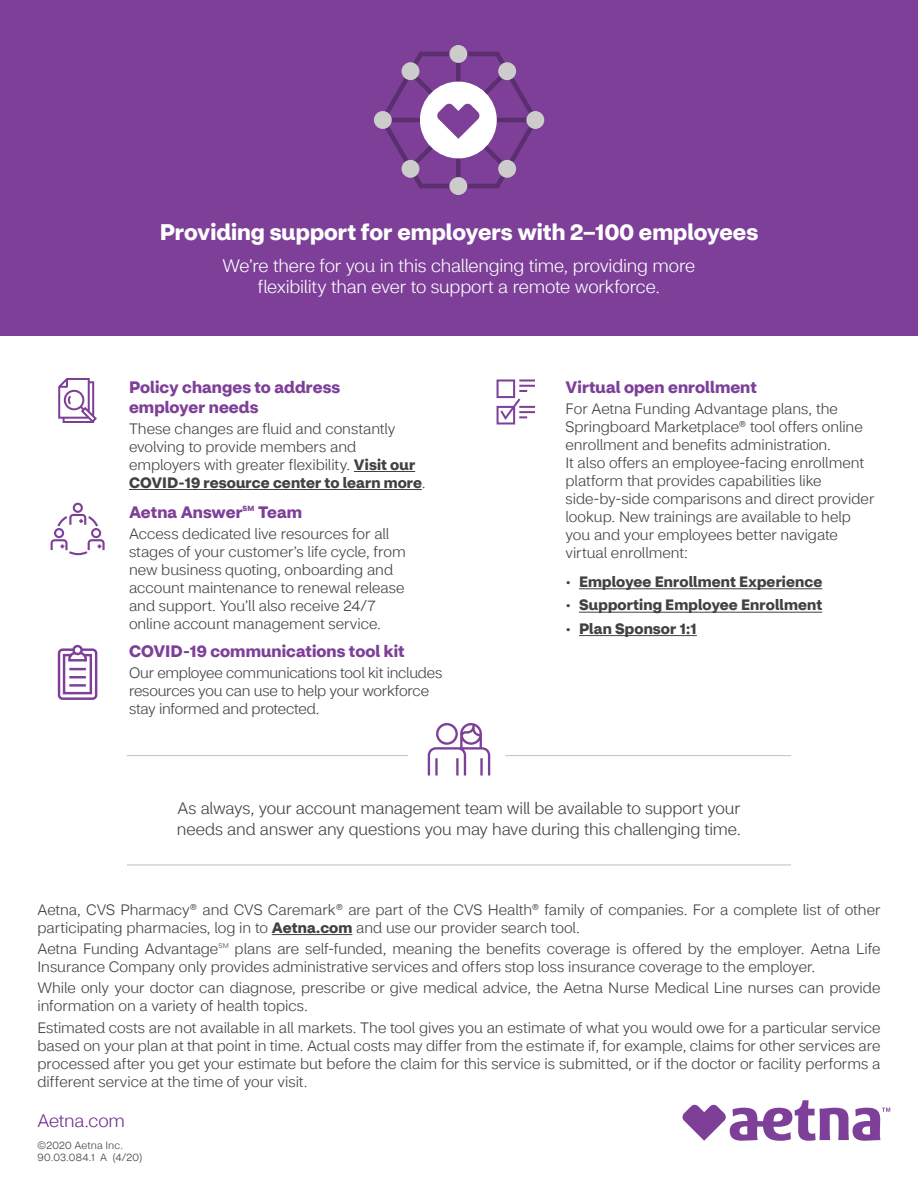
<style>
.page{position:relative;width:918px;height:1188px;background:#fff}
.page>*{position:absolute;margin:0;border:0;box-sizing:border-box;transform-origin:0 0}
.t1{font:700 22.5px "CVS Health Sans";color:#fff}
.t2{font:300 18px/21px "CVS Health Sans";letter-spacing:-.01em;color:#fff;text-align:center}
.t3{font:300 18px "CVS Health Sans";letter-spacing:-.015em;color:#712d91}
.t4{font:300 16.5px/21px "CVS Health Sans";letter-spacing:-.01em;color:#414141}
.t5{font:700 16.5px/19.5px "CVS Health Sans";letter-spacing:.005em;color:#7d3f98}
.t6{font:300 15px/18px "CVS Health Sans";letter-spacing:-.005em;color:#414141}
.t7{font:700 15px "CVS Health Sans";letter-spacing:.01em;color:#414141}
.t8{font:300 10.5px/12px "CVS Health Sans";letter-spacing:.02em;color:#414141}
.t9{font:700 7.35px "CVS Health Sans";color:#7d3f98}
.t10{font:300 6.75px "CVS Health Sans";color:#414141}
.s1{font-weight:700}
.s2{font-weight:300}
</style>
<div class="page">
<div style="left:0;top:0;width:918px;height:336px;background:#7d3f98"></div>
<hr style="left:127px;top:865px;width:664px;height:1px;background:#c0c0c0">
<hr style="left:505px;top:755px;width:286px;height:1px;background:#c0c0c0">
<hr style="left:127px;top:755px;width:281px;height:1px;background:#c0c0c0">
<hr style="left:354px;top:471px;width:61px;height:1px;background:#414141">
<hr style="left:129px;top:489px;width:293px;height:1px;background:#414141">
<hr style="left:579px;top:588px;width:243px;height:1px;background:#414141">
<hr style="left:579px;top:612px;width:243px;height:1px;background:#414141">
<hr style="left:579px;top:635px;width:118px;height:1px;background:#414141">
<hr style="left:272px;top:934px;width:80px;height:1px;background:#414141">
<div style="left:374px;top:111px;width:18px;height:18px;background:#ccc;border-radius:50%"></div>
<svg style="left:380px;top:45px;width:164px;height:150px"></svg>
<svg style="left:58px;top:378px;width:39px;height:45px"></svg>
<svg style="left:51px;top:503px;width:54px;height:52px"></svg>
<svg style="left:58px;top:645px;width:39px;height:55px"></svg>
<svg style="left:497px;top:380px;width:38px;height:44px"></svg>
<svg style="left:428px;top:723px;width:62px;height:53px"></svg>
<svg style="left:682px;top:1100px;width:208px;height:41px"></svg>
<h1 class="t1" style="left:160px;top:218px;width:600px">Providing support for employers with 2–100 employees</h1>
<p class="t2" style="left:223px;top:255px;width:474px">We’re there for you in this challenging time, providing more flexibility than ever to support a remote workforce.</p>
<p class="t5" style="left:129px;top:378px;width:213px">Policy changes to address employer needs</p>
<p class="t6" style="left:129px;top:420px;width:298px">These changes are fluid and constantly evolving to provide members and employers with greater flexibility. <span class="s1">Visit our COVID-19 resource center to learn more</span>.</p>
<p class="t5" style="left:129px;top:502px;width:115px">Aetna Answer</p>
<p class="t9" style="left:243px;top:504px;width:13px">SM</p>
<p class="t5" style="left:258px;top:502px;width:46px">Team</p>
<p class="t6" style="left:129px;top:525px;width:278px">Access dedicated live resources for all stages of your customer’s life cycle, from new business quoting, onboarding and account maintenance to renewal release and support. You’ll also receive 24/7 online account management service.</p>
<p class="t5" style="left:129px;top:642px;width:277px">COVID-19 communications tool kit</p>
<p class="t6" style="left:129px;top:664px;width:315px">Our employee communications tool kit includes resources you can use to help your workforce stay informed and protected.</p>
<p class="t5" style="left:566px;top:378px;width:193px">Virtual open enrollment</p>
<p class="t6" style="left:566px;top:400px;width:310px">For Aetna Funding Advantage plans, the Springboard Marketplace® tool offers online enrollment and benefits administration.<br>It also offers an employee-facing enrollment platform that provides capabilities like side-by-side comparisons and direct provider lookup. New trainings are available to help you and your employees better navigate virtual enrollment:</p>
<p class="t7" style="left:566px;top:572px;width:258px"><span class="s2">•</span> Employee Enrollment Experience</p>
<p class="t7" style="left:566px;top:596px;width:258px"><span class="s2">•</span> Supporting Employee Enrollment</p>
<p class="t7" style="left:566px;top:619px;width:133px"><span class="s2">•</span> Plan Sponsor 1:1</p>
<p class="t4" style="left:177px;top:798px;width:566px">As always, your account management team will be available to support your needs and answer any questions you may have during this challenging time.</p>
<p class="t6" style="left:38px;top:901px;width:845px">Aetna, CVS Pharmacy® and CVS Caremark® are part of the CVS Health® family of companies. For a complete list of other participating pharmacies, log in to <span class="s1">Aetna.com</span> and use our provider search tool.</p>
<p class="t6" style="left:37px;top:940px;width:182px">Aetna Funding Advantage</p>
<p class="t10" style="left:219px;top:942px;width:12px">SM</p>
<p class="t6" style="left:38px;top:940px;width:845px;text-indent:197px">plans are self-funded, meaning the benefits coverage is offered by the employer. Aetna Life<br>Insurance Company only provides administrative services and offers stop loss insurance coverage to the employer.</p>
<p class="t6" style="left:38px;top:979px;width:844px">While only your doctor can diagnose, prescribe or give medical advice, the Aetna Nurse Medical Line nurses can provide information on a variety of health topics.</p>
<p class="t6" style="left:38px;top:1018px;width:845px;text-align:justify">Estimated costs are not available in all markets. The tool gives you an estimate of what you would owe for a particular service based on your plan at that point in time. Actual costs may differ from the estimate if, for example, claims for other services are processed after you get your estimate but before the claim for this service is submitted, or if the doctor or facility performs a different service at the time of your visit.</p>
<p class="t3" style="left:38px;top:1110px;width:89px">Aetna.com</p>
<p class="t8" style="left:38px;top:1139px;width:107px">©2020 Aetna Inc.<br>90.03.084.1 A (4/20)</p>
</div>
